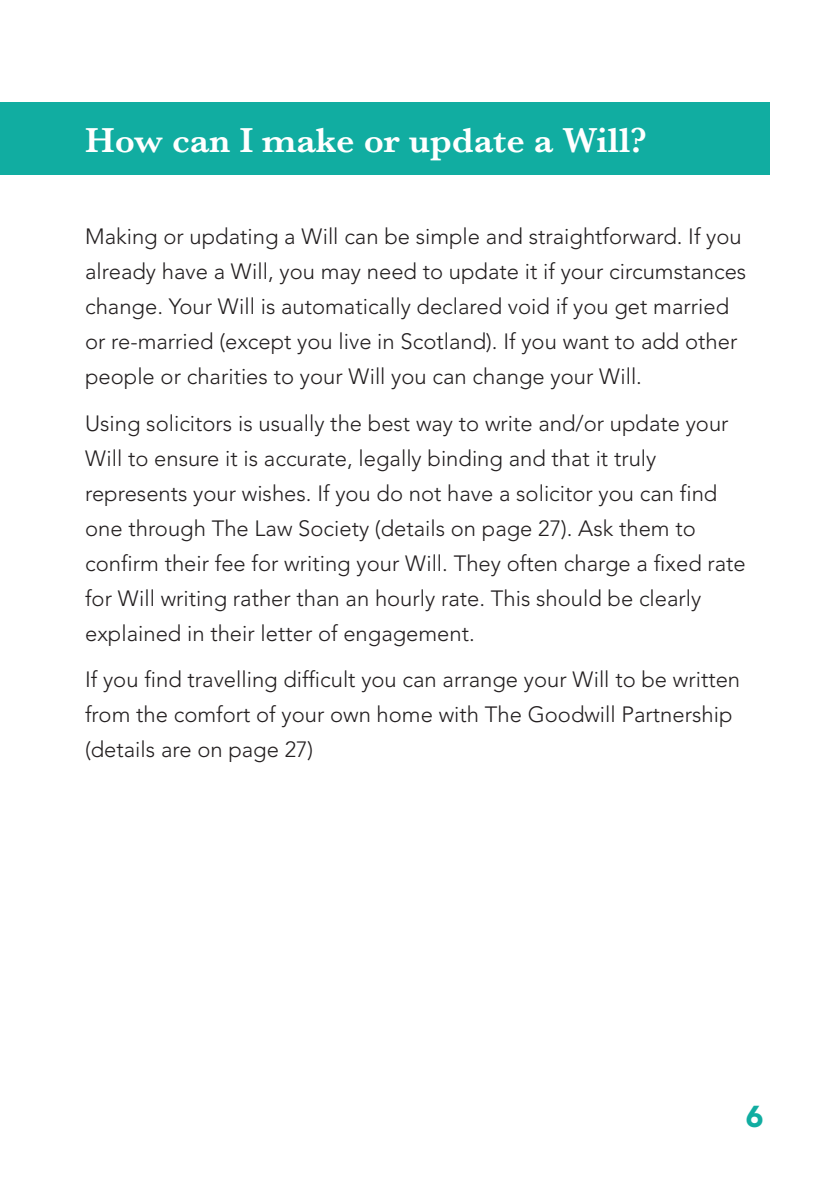
<style>
.page{position:relative;width:840px;height:1191px;background:#fff}
.page>*{position:absolute;margin:0;border:0;box-sizing:border-box;transform-origin:0 0}
.t1{font:600 36px "Baskerville";color:#fff}
.t2{font:900 30px "Avenir";color:#11ada1}
.t3{font:300 22px/35px "Avenir";color:#231f20}
</style>
<div class="page">
<div style="left:0;top:102px;width:769px;height:72px;background:#11ada1"></div>
<h1 class="t1" style="left:85px;top:118px;width:562px">How can I make or update a Will?</h1>
<p class="t3" style="left:85px;top:219px;width:662px">Making or updating a Will can be simple and straightforward. If you already have a Will, you may need to update it if your circumstances change. Your Will is automatically declared void if you get married or re-married (except you live in Scotland). If you want to add other people or charities to your Will you can change your Will.</p>
<p class="t3" style="left:85px;top:405px;width:662px">Using solicitors is usually the best way to write and/or update your Will to ensure it is accurate, legally binding and that it truly represents your wishes. If you do not have a solicitor you can find one through The Law Society (details on page 27). Ask them to confirm their fee for writing your Will. They often charge a fixed rate for Will writing rather than an hourly rate. This should be clearly explained in their letter of engagement.</p>
<p class="t3" style="left:85px;top:662px;width:656px">If you find travelling difficult you can arrange your Will to be written from the comfort of your own home with The Goodwill Partnership (details are on page 27)</p>
<h2 class="t2" style="left:745px;top:1104px;width:19px">6</h2>
</div>
